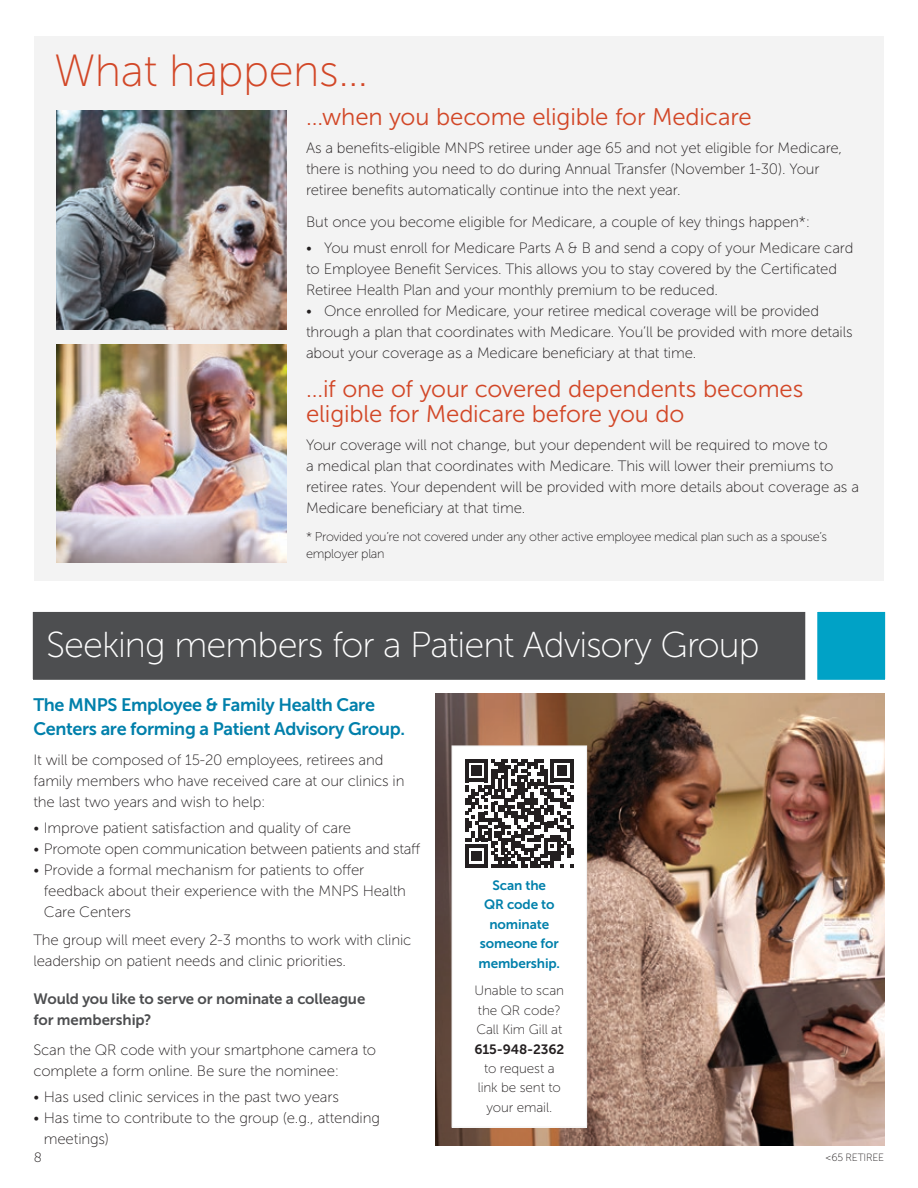
<style>
.page{position:relative;width:918px;height:1188px;background:#fff}
.page>*{position:absolute;margin:0;border:0;box-sizing:border-box;transform-origin:0 0}
.t1{font:45px "Museo Sans 100";letter-spacing:-.01em;color:#d24727}
.t2{font:36px "Museo Sans 100";letter-spacing:-.025em;color:#fff}
.t3{font:24px/25.5px "Museo Sans 300";letter-spacing:-.005em;color:#d24727}
.t4{font:18px/24px "Museo Sans 700";letter-spacing:-.02em;color:#0080ab}
.t5{font:15px/21px "Museo Sans 100";letter-spacing:-.01em;color:#231f20}
.t6{font:15px/21px "Museo Sans 700";letter-spacing:-.005em;color:#4d4e50}
.t7{font:13.5px/19.5px "Museo Sans 100";letter-spacing:-.01em;color:#231f20}
.t8{font:13.5px/19.5px "Museo Sans 700";letter-spacing:-.01em;color:#0080ab;text-align:center}
.t9{font:13.5px "Museo Sans 700";letter-spacing:-.01em;color:#231f20}
.t10{font:12.75px/16.5px "Museo Sans 100";letter-spacing:-.025em;color:#231f20}
.t11{font:10.5px "Museo Sans 100";letter-spacing:-.02em;color:#231f20}
</style>
<div class="page">
<div style="left:34px;top:36px;width:850px;height:544px;background:#f3f3f3"></div>
<img style="left:56px;top:111px;width:231px;height:218px">
<img style="left:56px;top:344px;width:231px;height:218px">
<img style="left:436px;top:693px;width:449px;height:453px">
<div style="left:21px;top:600px;width:872px;height:92px;background:#4d4e50;border:12px solid #fff"></div>
<div style="left:805px;top:600px;width:92px;height:92px;background:#00a2c6;border:12px solid #fff"></div>
<div style="left:452px;top:746px;width:135px;height:381px;background:#fff"></div>
<svg style="left:465px;top:759px;width:109px;height:109px"></svg>
<div style="left:452px;top:745px;width:135px;height:383px;border:1px solid #f3f3f3"></div>
<h1 class="t1" style="left:54px;top:47px;width:316px">What happens…</h1>
<h3 class="t3" style="left:306px;top:104px;width:447px">…when you become eligible for Medicare</h3>
<p class="t5" style="left:306px;top:138px;width:538px">As a benefits-eligible MNPS retiree under age 65 and not yet eligible for Medicare, there is nothing you need to do during Annual Transfer (November 1-30). Your retiree benefits automatically continue into the next year.</p>
<p class="t5" style="left:306px;top:212px;width:506px">But once you become eligible for Medicare, a couple of key things happen*:</p>
<p class="t5" style="left:306px;top:237px;width:549px">• You must enroll for Medicare Parts A &amp; B and send a copy of your Medicare card to Employee Benefit Services. This allows you to stay covered by the Certificated<br>Retiree Health Plan and your monthly premium to be reduced.</p>
<p class="t5" style="left:306px;top:300px;width:548px">• Once enrolled for Medicare, your retiree medical coverage will be provided through a plan that coordinates with Medicare. You’ll be provided with more details about your coverage as a Medicare beneficiary at that time.</p>
<h3 class="t3" style="left:306px;top:376px;width:499px">…if one of your covered dependents becomes eligible for Medicare before you do</h3>
<p class="t5" style="left:306px;top:435px;width:554px">Your coverage will not change, but your dependent will be required to move to<br>a medical plan that coordinates with Medicare. This will lower their premiums to retiree rates. Your dependent will be provided with more details about coverage as a Medicare beneficiary at that time.</p>
<p class="t10" style="left:306px;top:529px;width:523px">* Provided you’re not covered under any other active employee medical plan such as a spouse’s employer plan</p>
<h2 class="t2" style="left:46px;top:626px;width:715px">Seeking members for a Patient Advisory Group</h2>
<p class="t4" style="left:33px;top:693px;width:373px">The MNPS Employee &amp; Family Health Care<br>Centers are forming a Patient Advisory Group.</p>
<p class="t5" style="left:33px;top:750px;width:373px">It will be composed of 15-20 employees, retirees and family members who have received care at our clinics in the last two years and wish to help:</p>
<p class="t5" style="left:33px;top:818px;width:319px">• Improve patient satisfaction and quality of care</p>
<p class="t5" style="left:33px;top:839px;width:389px">• Promote open communication between patients and staff</p>
<p class="t5" style="left:44px;top:860px;width:364px;text-indent:-10px">• Provide a formal mechanism for patients to offer feedback about their experience with the MNPS Health<br>Care Centers</p>
<p class="t5" style="left:33px;top:929px;width:380px">The group will meet every 2-3 months to work with clinic leadership on patient needs and clinic priorities.</p>
<p class="t6" style="left:33px;top:988px;width:333px">Would you like to serve or nominate a colleague for membership?</p>
<p class="t5" style="left:33px;top:1040px;width:344px">Scan the QR code with your smartphone camera to complete a form online. Be sure the nominee:</p>
<p class="t5" style="left:33px;top:1086px;width:307px">• Has used clinic services in the past two years</p>
<p class="t5" style="left:44px;top:1107px;width:338px;text-indent:-10px">• Has time to contribute to the group (e.g., attending meetings)</p>
<p class="t8" style="left:479px;top:876px;width:83px">Scan the<br>QR code to nominate someone for membership.</p>
<p class="t7" style="left:475px;top:981px;width:91px">Unable to scan the QR code?<br>Call Kim Gill at</p>
<p class="t9" style="left:474px;top:1041px;width:91px">615-948-2362</p>
<p class="t7" style="left:478px;top:1059px;width:85px;text-align:center">to request a link be sent to your email.</p>
<p class="t7" style="left:34px;top:1148px;width:10px">8</p>
<p class="t11" style="left:826px;top:1151px;width:60px">&lt;65 RETIREE</p>
</div>
